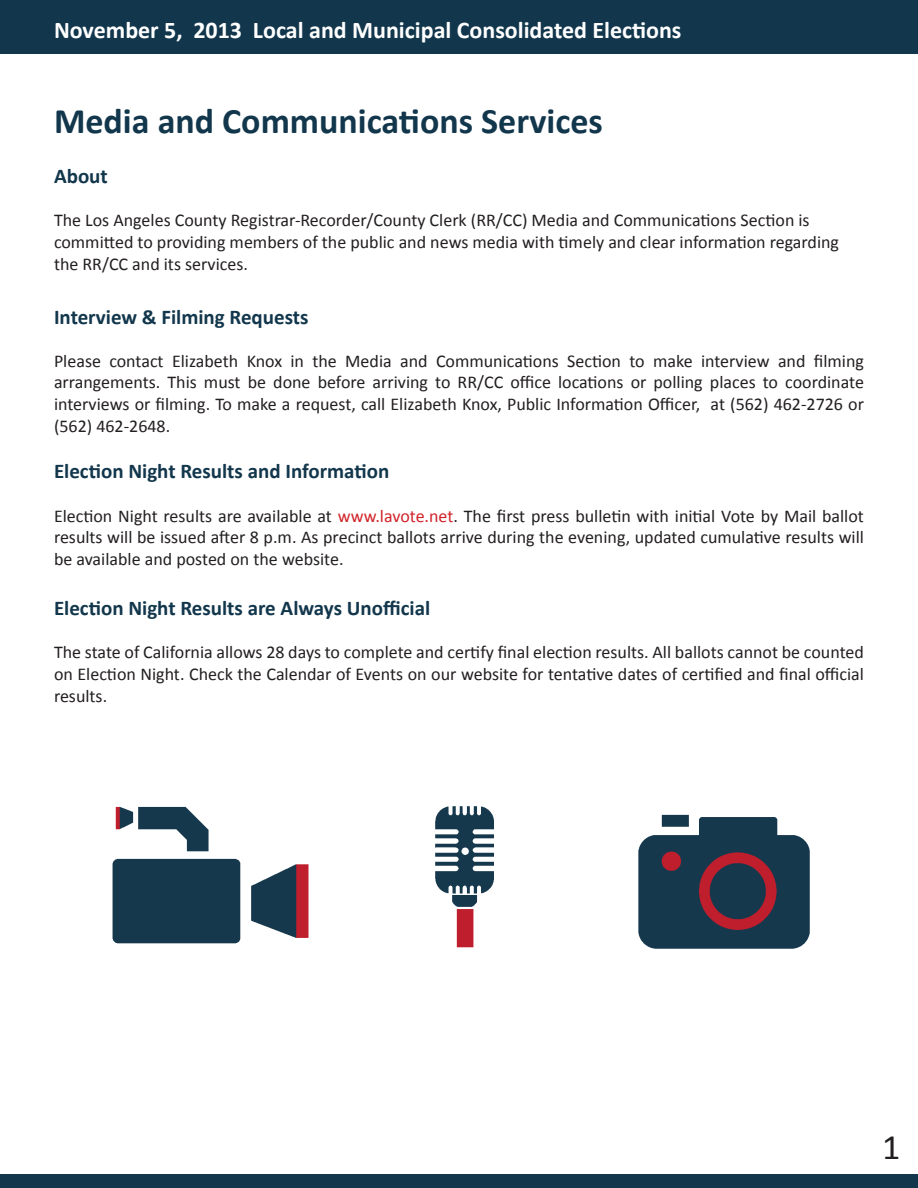
<style>
.page{position:relative;width:918px;height:1188px;background:#fff}
.page>*{position:absolute;margin:0;border:0;box-sizing:border-box;transform-origin:0 0}
.t1{font:700 36px "Calibri";color:#12374c}
.t2{font:36px "Calibri";color:#231f20}
.t3{font:700 24px "Calibri";color:#fff}
.t4{font:700 21px "Calibri";color:#12374c}
.t5{font:18px/21.6px "Calibri";color:#231f20;text-align:justify}
.s1{color:#d1232a}
</style>
<div class="page">
<div style="left:0;top:0;width:918px;height:54px;background:#12374c"></div>
<div style="left:0;top:1174px;width:918px;height:14px;background:#12374c"></div>
<img style="left:112px;top:806px;width:698px;height:143px">
<h2 class="t3" style="left:54px;top:14px;width:629px">November 5, 2013 Local and Municipal Consolidated Elections</h2>
<p class="t1" style="left:54px;top:98px;width:550px">Media and Communications Services</p>
<p class="t4" style="left:54px;top:163px;width:55px">About</p>
<p class="t5" style="left:54px;top:210px;width:787px;text-align:left">The Los Angeles County Registrar-Recorder/County Clerk (RR/CC) Media and Communications Section is committed to providing members of the public and news media with timely and clear information regarding the RR/CC and its services.</p>
<p class="t4" style="left:54px;top:303px;width:256px">Interview &amp; Filming Requests</p>
<p class="t5" style="left:54px;top:350px;width:812px">Please contact Elizabeth Knox in the Media and Communications Section to make interview and filming arrangements. This must be done before arriving to RR/CC office locations or polling places to coordinate interviews or filming. To make a request, call Elizabeth Knox, Public Information Officer, at (562) 462-2726 or (562) 462-2648.</p>
<p class="t4" style="left:54px;top:458px;width:337px">Election Night Results and Information</p>
<p class="t5" style="left:54px;top:505px;width:811px">Election Night results are available at <span class="s1">www.lavote.net</span>. The first press bulletin with initial Vote by Mail ballot results will be issued after 8 p.m. As precinct ballots arrive during the evening, updated cumulative results will be available and posted on the website.</p>
<p class="t4" style="left:54px;top:595px;width:378px">Election Night Results are Always Unofficial</p>
<p class="t5" style="left:54px;top:642px;width:811px">The state of California allows 28 days to complete and certify final election results. All ballots cannot be counted on Election Night. Check the Calendar of Events on our website for tentative dates of certified and final official results.</p>
<h1 class="t2" style="left:882px;top:1124px;width:20px">1</h1>
</div>
